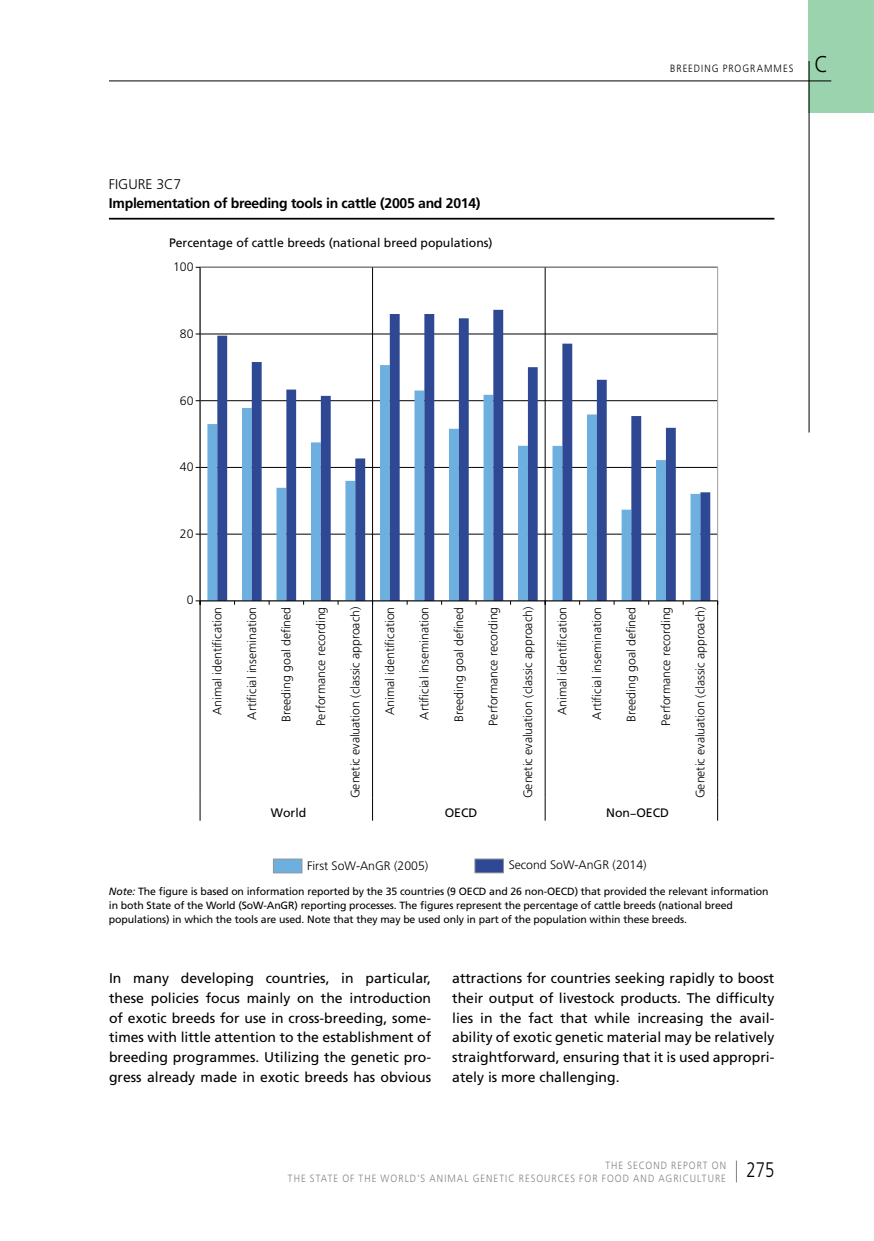
<style>
.page{position:relative;width:874px;height:1241px;background:#fff}
.page>*{position:absolute;margin:0;border:0;box-sizing:border-box;transform-origin:0 0}
.t1{font:300 21px "Frutiger LT Std";color:#000;scale:.8 1}
.t2{font:14px/19.8px "Frutiger LT Std";color:#000;text-align:justify}
.t3{font:700 14px "Frutiger LT Std";letter-spacing:-.02em;color:#000}
.t4{font:300 14px "Frutiger LT Std";color:#000}
.t5{font:300 12.25px "Frutiger LT Std";color:#000}
.t6{font:12.25px "Frutiger LT Std";color:#000}
.t7{font:10.5px/14px "Frutiger LT Std";letter-spacing:-.01em;color:#000}
.t8{font:300 10.5px "Frutiger LT Std";letter-spacing:.11em;color:#808285;scale:.9 1}
.t9{font:300 10.5px "Frutiger LT Std";letter-spacing:.105em;color:#000;scale:.9 1}
.s1{font-size:22.75px}
.s2{font-size:10.5px}
.s3{font-style:italic}
</style>
<div class="page">
<div style="left:808px;top:0;width:65px;height:113px;background:#9bd3ae"></div>
<hr style="left:109px;top:80px;width:721px;height:1px;background:#000">
<hr style="left:808px;top:61px;width:1px;height:371px;background:#000">
<svg style="left:735px;top:1161px;width:1px;height:21px"></svg>
<hr style="left:109px;top:218px;width:665px;height:1px;background:#000">
<hr style="left:200px;top:333px;width:517px;height:1px;background:#000">
<hr style="left:200px;top:400px;width:517px;height:1px;background:#000">
<hr style="left:200px;top:467px;width:517px;height:1px;background:#000">
<hr style="left:200px;top:533px;width:517px;height:1px;background:#000">
<svg style="left:207px;top:400px;width:10px;height:200px;background:#82bbe3"></svg>
<svg style="left:217px;top:310px;width:493px;height:290px"></svg>
<hr style="left:199px;top:267px;width:1px;height:333px;background:#000">
<hr style="left:200px;top:600px;width:517px;height:1px;background:#000">
<hr style="left:717px;top:600px;width:1px;height:197px;background:#000">
<hr style="left:544px;top:267px;width:1px;height:530px;background:#000">
<hr style="left:372px;top:267px;width:1px;height:530px;background:#000">
<hr style="left:200px;top:600px;width:1px;height:197px;background:#000">
<svg style="left:195px;top:600px;width:6px;height:4px"></svg>
<svg style="left:717px;top:797px;width:1px;height:23px"></svg>
<svg style="left:544px;top:797px;width:1px;height:23px"></svg>
<svg style="left:372px;top:797px;width:1px;height:23px"></svg>
<svg style="left:200px;top:797px;width:1px;height:23px"></svg>
<div style="left:474px;top:858px;width:29px;height:14px;background:#2f4894"></div>
<div style="left:474px;top:858px;width:29px;height:14px;border:1px solid #939598"></div>
<div style="left:273px;top:858px;width:29px;height:14px;background:#6db0e0"></div>
<div style="left:273px;top:858px;width:29px;height:15px;border:1px solid #939598"></div>
<p class="t4" style="left:109px;top:176px;width:74px">FIGURE 3C7</p>
<p class="t3" style="left:109px;top:195px;width:373px">Implementation of breeding tools in cattle (2005 and 2014)</p>
<p class="t6" style="left:169px;top:235px;width:325px">Percentage of cattle breeds (national breed populations)</p>
<p class="t5" style="left:173px;top:260px;width:22px">100</p>
<p class="t5" style="left:180px;top:327px;width:15px">80</p>
<p class="t5" style="left:180px;top:393px;width:15px">60</p>
<p class="t5" style="left:180px;top:460px;width:15px">40</p>
<p class="t5" style="left:180px;top:527px;width:15px">20</p>
<p class="t5" style="left:187px;top:593px;width:8px">0</p>
<p class="t9" style="left:669px;top:62px;width:177px">BREEDING PROGRAMMES <span class="s1">C</span></p>
<p class="t5" style="left:210px;top:715px;width:110px;rotate:-90deg">ANIMAL IDENTIFICATION</p>
<p class="t5" style="left:245px;top:719px;width:114px;rotate:-90deg">ARTIFICIAL INSEMINATION</p>
<p class="t5" style="left:279px;top:721px;width:116px;rotate:-90deg">BREEDING GOAL DEFINED</p>
<p class="t5" style="left:314px;top:725px;width:120px;rotate:-90deg">PERFORMANCE RECORDING</p>
<p class="t5" style="left:348px;top:798px;width:193px;rotate:-90deg">GENETIC EVALUATION (CLASSIC APPROACH)</p>
<p class="t5" style="left:382px;top:715px;width:110px;rotate:-90deg">ANIMAL IDENTIFICATION</p>
<p class="t5" style="left:417px;top:719px;width:114px;rotate:-90deg">ARTIFICIAL INSEMINATION</p>
<p class="t5" style="left:451px;top:721px;width:116px;rotate:-90deg">BREEDING GOAL DEFINED</p>
<p class="t5" style="left:486px;top:725px;width:120px;rotate:-90deg">PERFORMANCE RECORDING</p>
<p class="t5" style="left:520px;top:798px;width:193px;rotate:-90deg">GENETIC EVALUATION (CLASSIC APPROACH)</p>
<p class="t5" style="left:555px;top:715px;width:110px;rotate:-90deg">ANIMAL IDENTIFICATION</p>
<p class="t5" style="left:589px;top:719px;width:114px;rotate:-90deg">ARTIFICIAL INSEMINATION</p>
<p class="t5" style="left:624px;top:721px;width:116px;rotate:-90deg">BREEDING GOAL DEFINED</p>
<p class="t5" style="left:658px;top:725px;width:120px;rotate:-90deg">PERFORMANCE RECORDING</p>
<p class="t5" style="left:693px;top:798px;width:193px;rotate:-90deg">GENETIC EVALUATION (CLASSIC APPROACH)</p>
<p class="t6" style="left:271px;top:805px;width:37px">World</p>
<p class="t6" style="left:444px;top:805px;width:34px">OECD</p>
<p class="t6" style="left:606px;top:805px;width:64px">Non<span class="s2">−</span>OECD</p>
<p class="t5" style="left:307px;top:858px;width:122px">FIRST SOW-ANGR (2005)</p>
<p class="t5" style="left:508px;top:858px;width:139px">SECOND SOW-ANGR (2014)</p>
<p class="t7" style="left:109px;top:884px;width:660px"><span class="s3">Note:</span> The figure is based on information reported by the 35 countries (9 OECD and 26 non-OECD) that provided the relevant information in both State of the World (SoW-AnGR) reporting processes. The figures represent the percentage of cattle breeds (national breed populations) in which the tools are used. Note that they may be used only in part of the population within these breeds.</p>
<p class="t2" style="left:109px;top:968px;width:323px">In many developing countries, in particular, these policies focus mainly on the introduction of exotic breeds for use in cross-breeding, some&shy;times with little attention to the establishment of breeding programmes. Utilizing the genetic pro&shy;gress already made in exotic breeds has obvious</p>
<p class="t2" style="left:452px;top:967px;width:323px">attractions for countries seeking rapidly to boost their output of livestock products. The difficulty lies in the fact that while increasing the avail&shy;ability of exotic genetic material may be relatively straightforward, ensuring that it is used appropri&shy;ately is more challenging.</p>
<p class="t8" style="left:605px;top:1159px;width:135px">THE SECOND REPORT ON</p>
<p class="t8" style="left:288px;top:1171px;width:166px">TH E STATE OF THE WORLD'S ANIMA</p>
<p class="t8" style="left:464px;top:1171px;width:18px">L GENE</p>
<p class="t8" style="left:499px;top:1171px;width:29px">TIC RESO</p>
<p class="t8" style="left:544px;top:1171px;width:16px">URCES</p>
<p class="t8" style="left:579px;top:1171px;width:40px">FOR FOOD</p>
<p class="t8" style="left:633px;top:1171px;width:9px">AND</p>
<p class="t8" style="left:658px;top:1171px;width:8px">AGRIC</p>
<p class="t8" style="left:689px;top:1171px;width:35px">ULTURE</p>
<h1 class="t1" style="left:746px;top:1157px;width:37px">275</h1>
</div>
